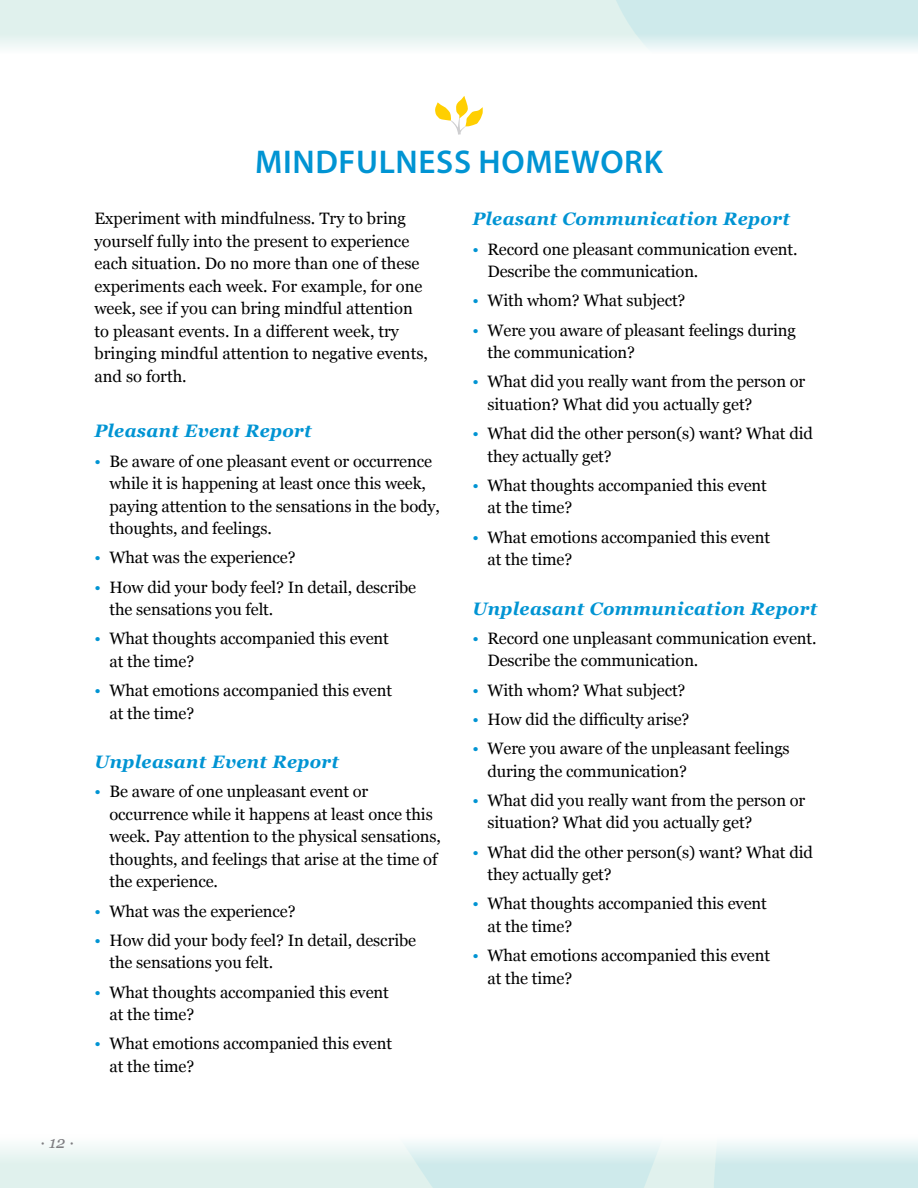
<style>
.page{position:relative;width:918px;height:1188px;background:#fff}
.page>*{position:absolute;margin:0;border:0;box-sizing:border-box;transform-origin:0 0}
.Stress_tools_subhead{font:600 33px "Myriad Pro";letter-spacing:.02em;color:#0194d3}
.Activity_subhead{font:italic 700 18px "Georgia";letter-spacing:.02em;color:#0194d3}
.georgia_bullet{font:16.5px/22.5px "Georgia";letter-spacing:-.005em;color:#000}
.text_georgia{font:16.5px/22.5px "Georgia";color:#000}
.t1{font:italic 16.5px "Georgia";color:#7e7d81}
.s1{color:#0194d3}
</style>
<div class="page">
<div style="left:0;top:1134px;width:918px;height:54px;background:linear-gradient(to bottom,#f9fcfb,#d9eee9)"></div>
<svg style="left:112px;top:1134px;width:806px;height:54px"></svg>
<div style="left:0;top:0;width:918px;height:54px;background:linear-gradient(to bottom,#d9eee9,#f1f8f7)"></div>
<svg style="left:112px;top:0;width:806px;height:54px"></svg>
<svg style="left:435px;top:96px;width:48px;height:39px"></svg>
<p class="Stress_tools_subhead" style="left:255px;top:141px;width:409px">MINDFULNESS HOMEWORK</p>
<p class="text_georgia" style="left:94px;top:208px;width:335px">Experiment with mindfulness. Try to bring yourself fully into the present to experience each situation. Do no more than one of these experiments each week. For example, for one week, see if you can bring mindful attention to pleasant events. In a different week, try bringing mindful attention to negative events, and so forth.</p>
<p class="Activity_subhead" style="left:472px;top:208px;width:319px">Pleasant Communication Report</p>
<p class="georgia_bullet" style="left:488px;top:238px;width:312px;text-indent:-15px"><span class="s1">•</span> Record one pleasant communication event.<br>Describe the communication.</p>
<p class="georgia_bullet" style="left:472px;top:290px;width:215px"><span class="s1">•</span> With whom? What subject?</p>
<p class="georgia_bullet" style="left:488px;top:319px;width:310px;text-indent:-15px"><span class="s1">•</span> Were you aware of pleasant feelings during the communication?</p>
<p class="georgia_bullet" style="left:488px;top:371px;width:319px;text-indent:-15px"><span class="s1">•</span> What did you really want from the person or situation? What did you actually get?</p>
<p class="georgia_bullet" style="left:488px;top:423px;width:327px;text-indent:-15px"><span class="s1">•</span> What did the other person(s) want? What did they actually get?</p>
<p class="georgia_bullet" style="left:488px;top:474px;width:281px;text-indent:-15px"><span class="s1">•</span> What thoughts accompanied this event at the time?</p>
<p class="georgia_bullet" style="left:488px;top:526px;width:284px;text-indent:-15px"><span class="s1">•</span> What emotions accompanied this event at the time?</p>
<p class="Activity_subhead" style="left:472px;top:597px;width:346px">Unpleasant Communication Report</p>
<p class="georgia_bullet" style="left:488px;top:627px;width:331px;text-indent:-15px"><span class="s1">•</span> Record one unpleasant communication event.<br>Describe the communication.</p>
<p class="georgia_bullet" style="left:472px;top:679px;width:215px"><span class="s1">•</span> With whom? What subject?</p>
<p class="georgia_bullet" style="left:472px;top:708px;width:219px"><span class="s1">•</span> How did the difficulty arise?</p>
<p class="georgia_bullet" style="left:488px;top:738px;width:304px;text-indent:-15px"><span class="s1">•</span> Were you aware of the unpleasant feelings during the communication?</p>
<p class="georgia_bullet" style="left:488px;top:789px;width:319px;text-indent:-15px"><span class="s1">•</span> What did you really want from the person or situation? What did you actually get?</p>
<p class="georgia_bullet" style="left:488px;top:841px;width:327px;text-indent:-15px"><span class="s1">•</span> What did the other person(s) want? What did they actually get?</p>
<p class="georgia_bullet" style="left:488px;top:893px;width:281px;text-indent:-15px"><span class="s1">•</span> What thoughts accompanied this event at the time?</p>
<p class="georgia_bullet" style="left:488px;top:945px;width:284px;text-indent:-15px"><span class="s1">•</span> What emotions accompanied this event at the time?</p>
<p class="Activity_subhead" style="left:94px;top:419px;width:219px">Pleasant Event Report</p>
<p class="georgia_bullet" style="left:110px;top:450px;width:332px;text-indent:-15px"><span class="s1">•</span> Be aware of one pleasant event or occurrence while it is happening at least once this week, paying attention to the sensations in the body, thoughts, and feelings.</p>
<p class="georgia_bullet" style="left:94px;top:547px;width:203px"><span class="s1">•</span> What was the experience?</p>
<p class="georgia_bullet" style="left:110px;top:576px;width:308px;text-indent:-15px"><span class="s1">•</span> How did your body feel? In detail, describe the sensations you felt.</p>
<p class="georgia_bullet" style="left:110px;top:628px;width:281px;text-indent:-15px"><span class="s1">•</span> What thoughts accompanied this event at the time?</p>
<p class="georgia_bullet" style="left:110px;top:679px;width:284px;text-indent:-15px"><span class="s1">•</span> What emotions accompanied this event at the time?</p>
<p class="Activity_subhead" style="left:94px;top:750px;width:246px">Unpleasant Event Report</p>
<p class="georgia_bullet" style="left:110px;top:781px;width:333px;text-indent:-15px"><span class="s1">•</span> Be aware of one unpleasant event or occurrence while it happens at least once this week. Pay attention to the physical sensations, thoughts, and feelings that arise at the time of the experience.</p>
<p class="georgia_bullet" style="left:94px;top:900px;width:203px"><span class="s1">•</span> What was the experience?</p>
<p class="georgia_bullet" style="left:110px;top:929px;width:308px;text-indent:-15px"><span class="s1">•</span> How did your body feel? In detail, describe the sensations you felt.</p>
<p class="georgia_bullet" style="left:110px;top:981px;width:281px;text-indent:-15px"><span class="s1">•</span> What thoughts accompanied this event at the time?</p>
<p class="georgia_bullet" style="left:110px;top:1033px;width:284px;text-indent:-15px"><span class="s1">•</span> What emotions accompanied this event at the time?</p>
<p class="t1" style="left:40px;top:1132px;width:35px">· 12 ·</p>
</div>
